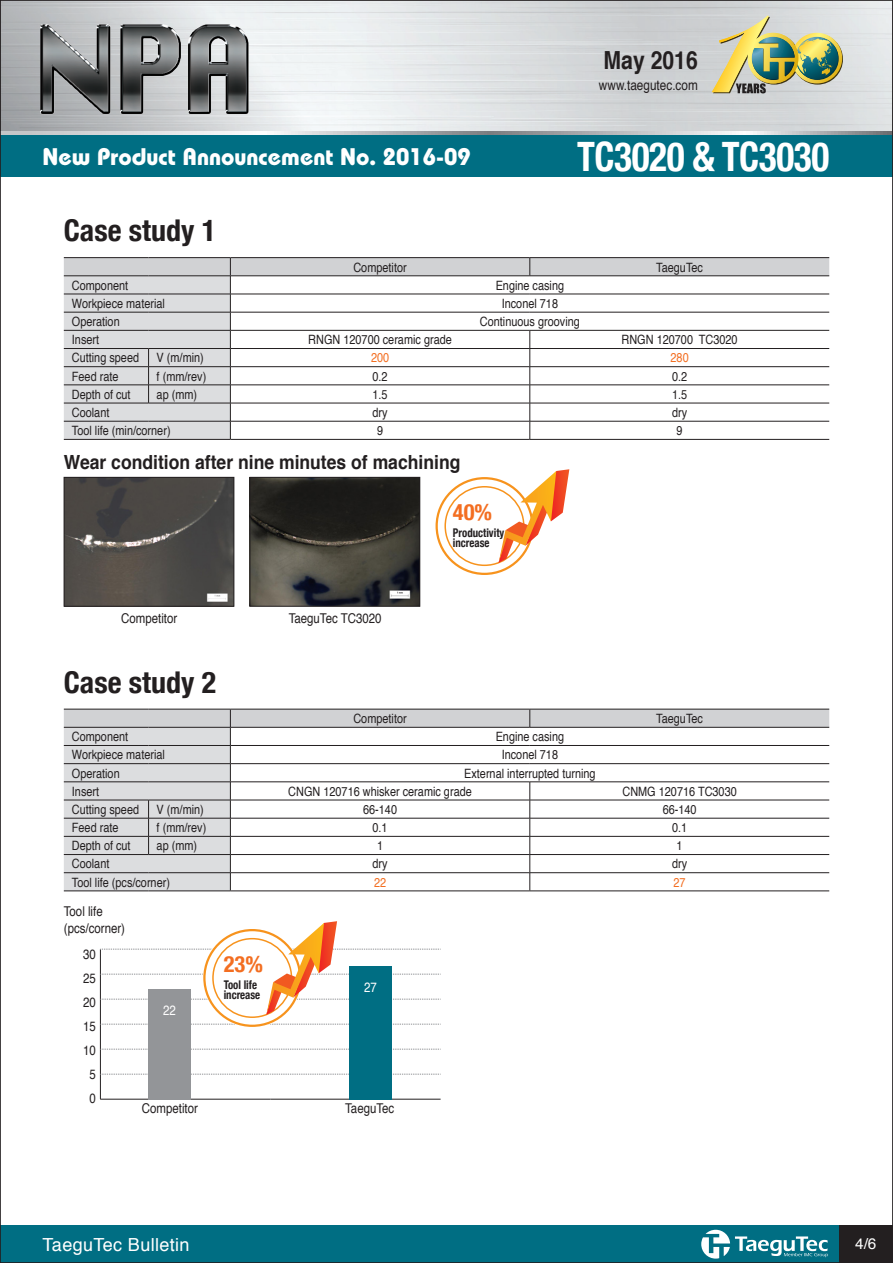
<style>
.page{position:relative;width:893px;height:1263px;background:#fff}
.page>*{position:absolute;margin:0;border:0;box-sizing:border-box;transform-origin:0 0}
.t1{font:700 condensed 40.5px "Helvetica Neue";letter-spacing:-.01em;color:#fff;scale:.92 1}
.t2{font:700 condensed 30px "Helvetica Neue";color:#231f20}
.t3{font:700 24.9px "Helvetica";color:#231f20;scale:.85 1}
.t4{font:700 24px "Bauhaus";color:#fff}
.t5{font:700 condensed 22.5px "Helvetica Neue";color:#f36e21}
.t6{font:700 19.5px "Helvetica";color:#231f20;scale:.9 1}
.t7{font:18px "Helvetica";letter-spacing:.02em;color:#fff}
.t8{font:15.3px "Helvetica";color:#fff}
.t9{font:13.8px "Helvetica";color:#231f20;scale:.85 1}
.t10{font:13.5px "Helvetica";color:#231f20;scale:.85 1}
.t11{font:13.5px "Helvetica";color:#fff;scale:.85 1}
.t12{font:12.75px "Helvetica";color:#231f20;scale:.85 1}
.t13{font:12.75px "Helvetica";color:#f36e21;scale:.85 1}
.t14{font:700 condensed 12px "Helvetica Neue";color:#231f20;scale:.9 1}
</style>
<div class="page">
<div style="left:832px;top:1225px;width:61px;height:38px;background:#231f20"></div>
<div style="left:0;top:1225px;width:839px;height:38px;background:#006e83"></div>
<svg style="left:2px;top:132px;width:889px;height:3px"></svg>
<div style="left:0;top:135px;width:893px;height:42px;background:#006e83"></div>
<img style="left:23px;top:13px;width:266px;height:112px">
<svg style="left:701px;top:1230px;width:127px;height:28px"></svg>
<img style="left:712px;top:16px;width:130px;height:77px">
<hr style="left:100px;top:1099px;width:170px;height:1px;background:#231f20">
<hr style="left:270px;top:1099px;width:171px;height:1px;background:#231f20">
<svg style="left:64px;top:258px;width:765px;height:181px"></svg>
<hr style="left:64px;top:257px;width:85px;height:1px;background:#231f20">
<hr style="left:149px;top:257px;width:81px;height:1px;background:#231f20">
<hr style="left:230px;top:257px;width:300px;height:1px;background:#231f20">
<hr style="left:530px;top:257px;width:299px;height:1px;background:#231f20">
<hr style="left:64px;top:439px;width:85px;height:1px;background:#231f20">
<hr style="left:149px;top:439px;width:81px;height:1px;background:#231f20">
<hr style="left:230px;top:439px;width:300px;height:1px;background:#231f20">
<hr style="left:530px;top:439px;width:299px;height:1px;background:#231f20">
<svg style="left:64px;top:710px;width:765px;height:180px"></svg>
<hr style="left:64px;top:709px;width:85px;height:1px;background:#231f20">
<hr style="left:149px;top:709px;width:81px;height:1px;background:#231f20">
<hr style="left:230px;top:709px;width:300px;height:1px;background:#231f20">
<hr style="left:530px;top:709px;width:299px;height:1px;background:#231f20">
<hr style="left:64px;top:890px;width:85px;height:1px;background:#231f20">
<hr style="left:149px;top:890px;width:81px;height:1px;background:#231f20">
<hr style="left:230px;top:890px;width:300px;height:1px;background:#231f20">
<hr style="left:530px;top:890px;width:299px;height:1px;background:#231f20">
<div style="left:444px;top:486px;width:80px;height:80px;border:2px solid #f7931d;border-radius:50%"></div>
<div style="left:436px;top:477px;width:97px;height:98px;border:2px solid #f7931d;border-radius:50%"></div>
<svg style="left:498px;top:469px;width:71px;height:94px"></svg>
<svg style="left:100px;top:921px;width:341px;height:178px"></svg>
<img style="left:66px;top:479px;width:166px;height:125px">
<div style="left:64px;top:477px;width:170px;height:129px;border:1px solid #231f20"></div>
<img style="left:252px;top:479px;width:166px;height:125px">
<div style="left:250px;top:477px;width:170px;height:129px;border:1px solid #231f20"></div>
<h3 class="t4" style="left:43px;top:142px;width:430px">New Product Announcement No. 2016-09</h3>
<p class="t2" style="left:64px;top:213px;width:154px">Case study 1</p>
<h3 class="t3" style="left:603px;top:40px;width:112px">May 2016</h3>
<p class="t9" style="left:599px;top:74px;width:118px">www.taegutec.com</p>
<h1 class="t1" style="left:577px;top:132px;width:276px">TC3020 &amp; TC3030</h1>
<p class="t12" style="left:353px;top:257px;width:64px">Competitor</p>
<p class="t12" style="left:656px;top:257px;width:56px">TaeguTec</p>
<p class="t12" style="left:72px;top:275px;width:68px">Component</p>
<p class="t12" style="left:496px;top:275px;width:82px">Engine casing</p>
<p class="t12" style="left:72px;top:294px;width:111px">Workpiece material</p>
<p class="t12" style="left:502px;top:294px;width:68px">Inconel 718</p>
<p class="t12" style="left:72px;top:312px;width:58px">Operation</p>
<p class="t12" style="left:480px;top:312px;width:119px">Continuous grooving</p>
<p class="t12" style="left:72px;top:330px;width:34px">Insert</p>
<p class="t12" style="left:308px;top:330px;width:170px">RNGN 120700 ceramic grade</p>
<p class="t12" style="left:622px;top:330px;width:138px">RNGN 120700 TC3020</p>
<p class="t12" style="left:72px;top:348px;width:81px">Cutting speed</p>
<p class="t12" style="left:157px;top:348px;width:57px">V (m/min)</p>
<p class="t13" style="left:371px;top:348px;width:23px">200</p>
<p class="t13" style="left:670px;top:348px;width:23px">280</p>
<p class="t12" style="left:72px;top:366px;width:56px">Feed rate</p>
<p class="t12" style="left:157px;top:366px;width:60px">f (mm/rev)</p>
<p class="t12" style="left:372px;top:366px;width:19px">0.2</p>
<p class="t12" style="left:672px;top:366px;width:19px">0.2</p>
<p class="t12" style="left:72px;top:384px;width:71px">Depth of cut</p>
<p class="t12" style="left:157px;top:384px;width:49px">ap (mm)</p>
<p class="t12" style="left:372px;top:384px;width:19px">1.5</p>
<p class="t12" style="left:672px;top:384px;width:19px">1.5</p>
<p class="t12" style="left:72px;top:403px;width:46px">Coolant</p>
<p class="t12" style="left:373px;top:403px;width:19px">dry</p>
<p class="t12" style="left:672px;top:403px;width:19px">dry</p>
<p class="t12" style="left:72px;top:421px;width:118px">Tool life (min/corner)</p>
<p class="t12" style="left:377px;top:421px;width:9px">9</p>
<p class="t12" style="left:677px;top:421px;width:9px">9</p>
<p class="t6" style="left:64px;top:447px;width:442px">Wear condition after nine minutes of machining</p>
<p class="t10" style="left:121px;top:608px;width:68px">Competitor</p>
<p class="t10" style="left:289px;top:608px;width:111px">TaeguTec TC3020</p>
<p class="t2" style="left:64px;top:664px;width:154px">Case study 2</p>
<p class="t5" style="left:453px;top:498px;width:41px">40%</p>
<p class="t14" style="left:453px;top:525px;width:59px">Productivity</p>
<p class="t14" style="left:453px;top:535px;width:42px">increase</p>
<p class="t12" style="left:353px;top:709px;width:64px">Competitor</p>
<p class="t12" style="left:656px;top:709px;width:56px">TaeguTec</p>
<p class="t12" style="left:72px;top:727px;width:68px">Component</p>
<p class="t12" style="left:496px;top:727px;width:82px">Engine casing</p>
<p class="t12" style="left:72px;top:745px;width:111px">Workpiece material</p>
<p class="t12" style="left:502px;top:745px;width:68px">Inconel 718</p>
<p class="t12" style="left:72px;top:763px;width:58px">Operation</p>
<p class="t12" style="left:464px;top:763px;width:156px">External interrupted turning</p>
<p class="t12" style="left:72px;top:781px;width:34px">Insert</p>
<p class="t12" style="left:288px;top:781px;width:217px">CNGN 120716 whisker ceramic grade</p>
<p class="t12" style="left:622px;top:781px;width:136px">CNMG 120716 TC3030</p>
<p class="t12" style="left:72px;top:800px;width:81px">Cutting speed</p>
<p class="t12" style="left:157px;top:800px;width:57px">V (m/min)</p>
<p class="t12" style="left:363px;top:800px;width:41px">66-140</p>
<p class="t12" style="left:663px;top:800px;width:41px">66-140</p>
<p class="t12" style="left:72px;top:818px;width:56px">Feed rate</p>
<p class="t12" style="left:157px;top:818px;width:60px">f (mm/rev)</p>
<p class="t12" style="left:372px;top:818px;width:19px">0.1</p>
<p class="t12" style="left:672px;top:818px;width:19px">0.1</p>
<p class="t12" style="left:72px;top:836px;width:71px">Depth of cut</p>
<p class="t12" style="left:157px;top:836px;width:49px">ap (mm)</p>
<p class="t12" style="left:377px;top:836px;width:9px">1</p>
<p class="t12" style="left:677px;top:836px;width:9px">1</p>
<p class="t12" style="left:72px;top:854px;width:46px">Coolant</p>
<p class="t12" style="left:373px;top:854px;width:19px">dry</p>
<p class="t12" style="left:672px;top:854px;width:19px">dry</p>
<p class="t12" style="left:72px;top:872px;width:117px">Tool life (pcs/corner)</p>
<p class="t13" style="left:374px;top:872px;width:16px">22</p>
<p class="t13" style="left:674px;top:872px;width:16px">27</p>
<p class="t10" style="left:64px;top:901px;width:47px">Tool life</p>
<p class="t10" style="left:64px;top:917px;width:74px">(pcs/corner)</p>
<p class="t10" style="left:83px;top:944px;width:17px">30</p>
<p class="t10" style="left:83px;top:968px;width:17px">25</p>
<p class="t10" style="left:83px;top:992px;width:17px">20</p>
<p class="t10" style="left:83px;top:1016px;width:17px">15</p>
<p class="t10" style="left:83px;top:1040px;width:17px">10</p>
<p class="t10" style="left:90px;top:1064px;width:9px">5</p>
<p class="t10" style="left:90px;top:1088px;width:9px">0</p>
<p class="t11" style="left:163px;top:1000px;width:17px">22</p>
<p class="t5" style="left:224px;top:950px;width:41px">23%</p>
<p class="t14" style="left:224px;top:977px;width:39px">Tool life</p>
<p class="t14" style="left:224px;top:987px;width:42px">increase</p>
<p class="t11" style="left:364px;top:977px;width:17px">27</p>
<p class="t10" style="left:142px;top:1098px;width:68px">Competitor</p>
<p class="t10" style="left:345px;top:1098px;width:59px">TaeguTec</p>
<h3 class="t7" style="left:43px;top:1231px;width:149px">TaeguTec Bulletin</h3>
<p class="t8" style="left:855px;top:1232px;width:23px">4/6</p>
</div>
